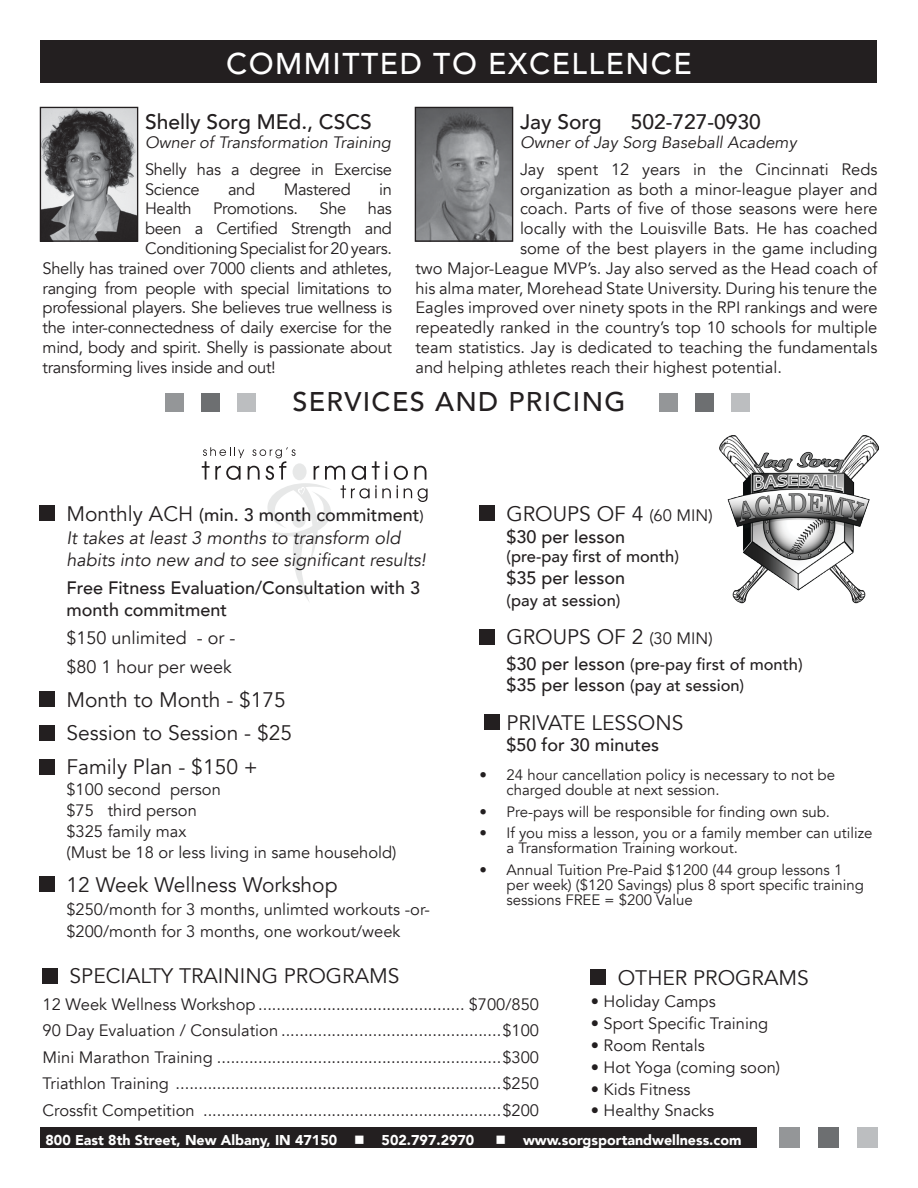
<style>
.page{position:relative;width:918px;height:1188px;background:#fff}
.page>*{position:absolute;margin:0;border:0;box-sizing:border-box;transform-origin:0 0}
.t1{font:500 30px "Avenir";letter-spacing:.05em;color:#fff}
.t2{font:500 27px "Avenir";letter-spacing:.05em;color:#231f20}
.t3{font:21px "Avenir";color:#231f20}
.t4{font:500 21px "Avenir";color:#231f20}
.t5{font:500 18px/21.6px "Avenir";color:#231f20}
.t6{font:italic 18px/21.6px "Avenir";color:#231f20}
.t7{font:18px "Avenir";color:#231f20}
.t8{font:16.5px "Avenir";color:#231f20}
.t9{font:16.5px/19.8px "Avenir";letter-spacing:-.02em;color:#231f20}
.t10{font:500 16.5px "Avenir";color:#231f20}
.t11{font:italic 16.5px "Avenir";color:#231f20}
.t12{font:15px/15px "Avenir";color:#231f20}
.t13{font:900 14.25px "Avenir";color:#fff}
.s1{font-weight:400;font-size:21px}
.s2{font-size:15px}
.s3{font-size:16.5px}
.s4{font-size:18px}
</style>
<div class="page">
<div style="left:40px;top:40px;width:838px;height:43px;background:#231f20"></div>
<div style="left:40px;top:1127px;width:717px;height:21px;background:#231f20"></div>
<div style="left:780px;top:1127px;width:20px;height:21px;background:#949698"></div>
<div style="left:819px;top:1127px;width:20px;height:21px;background:#6d6f71"></div>
<div style="left:857px;top:1127px;width:21px;height:21px;background:#bcbec0"></div>
<div style="left:480px;top:506px;width:15px;height:15px;background:#231f20"></div>
<div style="left:480px;top:629px;width:15px;height:15px;background:#231f20"></div>
<div style="left:485px;top:715px;width:15px;height:15px;background:#231f20"></div>
<svg style="left:202px;top:447px;width:226px;height:154px"></svg>
<div style="left:165px;top:393px;width:19px;height:19px;background:#949698"></div>
<div style="left:201px;top:393px;width:19px;height:19px;background:#6d6f71"></div>
<div style="left:237px;top:393px;width:19px;height:19px;background:#bcbec0"></div>
<div style="left:659px;top:393px;width:19px;height:19px;background:#949698"></div>
<div style="left:695px;top:393px;width:19px;height:19px;background:#6d6f71"></div>
<div style="left:731px;top:393px;width:19px;height:19px;background:#bcbec0"></div>
<img style="left:417px;top:109px;width:94px;height:131px">
<div style="left:415px;top:107px;width:98px;height:135px;border:1px solid #231f20"></div>
<img style="left:42px;top:109px;width:94px;height:131px">
<div style="left:40px;top:107px;width:98px;height:135px;border:1px solid #231f20"></div>
<img style="left:720px;top:435px;width:159px;height:169px">
<div style="left:43px;top:968px;width:15px;height:15px;background:#231f20"></div>
<div style="left:591px;top:970px;width:15px;height:15px;background:#231f20"></div>
<div style="left:39px;top:506px;width:16px;height:15px;background:#231f20"></div>
<div style="left:39px;top:691px;width:16px;height:16px;background:#231f20"></div>
<div style="left:39px;top:725px;width:16px;height:15px;background:#231f20"></div>
<div style="left:39px;top:759px;width:16px;height:15px;background:#231f20"></div>
<div style="left:39px;top:877px;width:16px;height:15px;background:#231f20"></div>
<p class="t1" style="left:226px;top:38px;width:467px">COMMITTED TO EXCELLENCE</p>
<p class="t4" style="left:145px;top:103px;width:228px">Shelly Sorg MEd., CSCS</p>
<p class="t11" style="left:145px;top:133px;width:247px">Owner of Transformation Training</p>
<p class="t9" style="left:145px;top:160px;width:248px">Shelly has a degree in Exercise<br>Science</p>
<p class="t4" style="left:520px;top:103px;width:83px">Jay Sorg</p>
<p class="t4" style="left:631px;top:103px;width:132px">502-727-0930</p>
<p class="t11" style="left:520px;top:133px;width:278px">Owner of Jay Sorg Baseball Academy</p>
<p class="t8" style="left:520px;top:159px;width:359px">Jay spent 12 years in the Cincinnati Reds</p>
<p class="t8" style="left:520px;top:179px;width:359px">organization as both a minor-league player and</p>
<p class="t8" style="left:520px;top:199px;width:359px">coach. Parts of five of those seasons were here</p>
<p class="t8" style="left:520px;top:219px;width:359px">locally with the Louisville Bats. He has coached</p>
<p class="t8" style="left:520px;top:239px;width:359px">some of the best players in the game including</p>
<p class="t8" style="left:415px;top:258px;width:463px">two Major-League MVP’s. Jay also served as the Head coach of</p>
<p class="t8" style="left:415px;top:278px;width:463px">his alma mater, Morehead State University. During his tenure the</p>
<p class="t8" style="left:415px;top:298px;width:464px">Eagles improved over ninety spots in the RPI rankings and were</p>
<p class="t8" style="left:415px;top:318px;width:464px">repeatedly ranked in the country’s top 10 schools for multiple</p>
<p class="t8" style="left:415px;top:338px;width:463px">team statistics. Jay is dedicated to teaching the fundamentals</p>
<p class="t8" style="left:415px;top:357px;width:368px">and helping athletes reach their highest potential.</p>
<p class="t8" style="left:228px;top:179px;width:29px">and</p>
<p class="t9" style="left:284px;top:179px;width:69px">Mastered</p>
<p class="t8" style="left:379px;top:179px;width:14px">in</p>
<p class="t8" style="left:145px;top:199px;width:48px">Health</p>
<p class="t9" style="left:213px;top:199px;width:86px">Promotions.</p>
<p class="t8" style="left:320px;top:199px;width:28px">She</p>
<p class="t8" style="left:368px;top:199px;width:26px">has</p>
<p class="t9" style="left:145px;top:219px;width:248px">been a Certified Strength and</p>
<p class="t9" style="left:145px;top:239px;width:248px">Conditioning Specialist for 20 years.</p>
<p class="t9" style="left:43px;top:259px;width:351px">Shelly has trained over 7000 clients and athletes,</p>
<p class="t9" style="left:43px;top:278px;width:351px">ranging from people with special limitations to</p>
<p class="t9" style="left:43px;top:298px;width:351px">professional players. She believes true wellness is</p>
<p class="t9" style="left:43px;top:318px;width:351px">the inter-connectedness of daily exercise for the</p>
<p class="t9" style="left:43px;top:338px;width:351px">mind, body and spirit. Shelly is passionate about</p>
<p class="t9" style="left:43px;top:358px;width:235px">transforming lives inside and out!</p>
<p class="t2" style="left:292px;top:378px;width:335px">SERVICES AND PRICING</p>
<p class="t5" style="left:66px;top:503px;width:359px"><span class="s1">Monthly ACH</span> (min. 3 month commitment<span class="s2">)</span></p>
<p class="t6" style="left:66px;top:528px;width:361px">It takes at least 3 months to transform old habits into new and to see significant results!</p>
<p class="t5" style="left:66px;top:576px;width:355px">Free Fitness Evaluation/Consultation with 3 month commitment</p>
<p class="t7" style="left:66px;top:627px;width:170px">$150 unlimited - or -</p>
<p class="t7" style="left:66px;top:656px;width:167px">$80 1 hour per week</p>
<p class="t3" style="left:66px;top:687px;width:221px">Month to Month - $175</p>
<p class="t3" style="left:66px;top:721px;width:227px">Session to Session - $25</p>
<p class="t3" style="left:66px;top:754px;width:193px">Family Plan - $150 +</p>
<p class="t8" style="left:66px;top:780px;width:156px">$100 second person</p>
<p class="t8" style="left:66px;top:801px;width:132px">$75 third person</p>
<p class="t8" style="left:66px;top:822px;width:121px">$325 family max</p>
<p class="t8" style="left:66px;top:843px;width:332px">(Must be 18 or less living in same household)</p>
<p class="t3" style="left:66px;top:872px;width:273px">12 Week Wellness Workshop</p>
<p class="t8" style="left:66px;top:899px;width:365px">$250/month for 3 months, unlimted workouts -or-</p>
<p class="t8" style="left:66px;top:922px;width:336px">$200/month for 3 months, one workout/week</p>
<p class="t3" style="left:507px;top:501px;width:208px">GROUPS OF 4 <span class="s3">(60 MIN)</span></p>
<p class="t5" style="left:507px;top:525px;width:120px">$30 per lesson</p>
<p class="t10" style="left:507px;top:542px;width:174px">(pre-pay first of month)</p>
<p class="t5" style="left:507px;top:566px;width:120px">$35 per lesson</p>
<p class="t10" style="left:507px;top:586px;width:115px">(pay at session)</p>
<p class="t3" style="left:507px;top:625px;width:208px">GROUPS OF 2 <span class="s3">(30 MIN)</span></p>
<p class="t10" style="left:507px;top:650px;width:298px"><span class="s4">$30 per lesson</span> (pre-pay first of month)</p>
<p class="t10" style="left:507px;top:671px;width:239px"><span class="s4">$35 per lesson</span> (pay at session)</p>
<p class="t3" style="left:507px;top:710px;width:178px">PRIVATE LESSONS</p>
<p class="t5" style="left:507px;top:733px;width:154px">$50 for 30 minutes</p>
<p class="t12" style="left:507px;top:768px;width:330px;text-indent:-27px">• 24 hour cancellation policy is necessary to not be charged double at next session.</p>
<p class="t12" style="left:480px;top:804px;width:352px">• Pre-pays will be responsible for finding own sub.</p>
<p class="t12" style="left:507px;top:826px;width:367px;text-indent:-27px">• If you miss a lesson, you or a family member can utilize a Transformation Training workout.</p>
<p class="t12" style="left:507px;top:863px;width:359px;text-indent:-27px">• Annual Tuition Pre-Paid $1200 (44 group lessons 1 per week) ($120 Savings) plus 8 sport specific training sessions FREE = $200 Value</p>
<p class="t3" style="left:70px;top:963px;width:331px">SPECIALTY TRAINING PROGRAMS</p>
<p class="t8" style="left:43px;top:994px;width:498px">12 Week Wellness Workshop ............................................. $700/850</p>
<p class="t8" style="left:43px;top:1021px;width:498px">90 Day Evaluation / Consulation ................................................$100</p>
<p class="t8" style="left:43px;top:1047px;width:498px">Mini Marathon Training ..............................................................$300</p>
<p class="t8" style="left:43px;top:1074px;width:498px">Triathlon Training .......................................................................$250</p>
<p class="t8" style="left:43px;top:1100px;width:498px">Crossfit Competition .................................................................$200</p>
<p class="t3" style="left:618px;top:965px;width:193px">OTHER PROGRAMS</p>
<p class="t8" style="left:591px;top:991px;width:126px">• Holiday Camps</p>
<p class="t8" style="left:591px;top:1013px;width:179px">• Sport Specific Training</p>
<p class="t8" style="left:591px;top:1035px;width:115px">• Room Rentals</p>
<p class="t8" style="left:591px;top:1057px;width:191px">• Hot Yoga (coming soon)</p>
<p class="t8" style="left:591px;top:1079px;width:101px">• Kids Fitness</p>
<p class="t8" style="left:591px;top:1101px;width:125px">• Healthy Snacks</p>
<p class="t13" style="left:45px;top:1127px;width:430px">800 East 8th Street, New Albany, IN 47150 ■ 502.797.2970</p>
<p class="t13" style="left:496px;top:1127px;width:247px">■ www.sorgsportandwellness.com</p>
</div>
